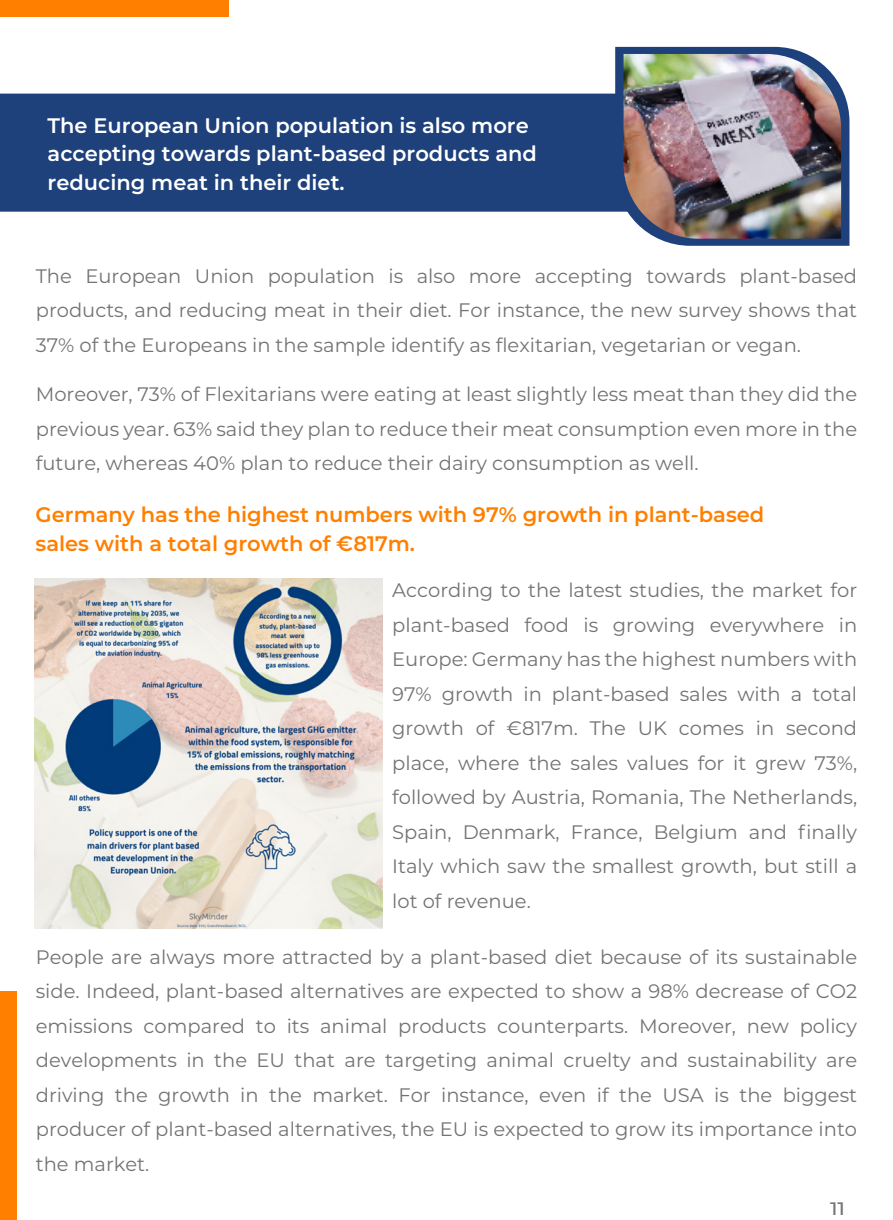
<style>
.page{position:relative;width:893px;height:1220px;background:#fff}
.page>*{position:absolute;margin:0;border:0;box-sizing:border-box;transform-origin:0 0}
.t1{font:600 21px/28.5px "Montserrat";color:#fff}
.t2{font:600 21px/28.5px "Montserrat";color:#ff8000}
.t3{font:19.5px/34.5px "Montserrat";color:#737373;text-align:justify}
.t4{font:500 18px "Montserrat";color:#737373;scale:1.14 1}
</style>
<div class="page">
<img style="left:35px;top:578px;width:348px;height:350px">
<div style="left:0;top:990px;width:16px;height:229px;background:#ff8000"></div>
<div style="left:0;top:94px;width:615px;height:118px;background:#1e417c"></div>
<svg style="left:615px;top:47px;width:234px;height:199px;fill:#1e417c"></svg>
<div style="left:0;top:0;width:229px;height:16px;background:#ff8000"></div>
<img style="left:623px;top:54px;width:218px;height:185px">
<p class="t1" style="left:48px;top:110px;width:491px">The European Union population is also more accepting towards plant-based products and reducing meat in their diet.</p>
<p class="t3" style="left:36px;top:258px;width:823px">The European Union population is also more accepting towards plant-based products, and reducing meat in their diet. For instance, the new survey shows that 37% of the Europeans in the sample identify as flexitarian, vegetarian or vegan.</p>
<p class="t3" style="left:36px;top:376px;width:823px">Moreover, 73% of Flexitarians were eating at least slightly less meat than they did the previous year. 63% said they plan to reduce their meat consumption even more in the future, whereas 40% plan to reduce their dairy consumption as well.</p>
<p class="t2" style="left:36px;top:499px;width:730px">Germany has the highest numbers with 97% growth in plant-based sales with a total growth of €817m.</p>
<p class="t3" style="left:392px;top:572px;width:466px">According to the latest studies, the market for plant-based food is growing everywhere in Europe: Germany has the highest numbers with 97% growth in plant-based sales with a total growth of €817m. The UK comes in second place, where the sales values for it grew 73%, followed by Austria, Romania, The Netherlands, Spain, Denmark, France, Belgium and finally Italy which saw the smallest growth, but still a lot of revenue.</p>
<p class="t3" style="left:36px;top:938px;width:823px">People are always more attracted by a plant-based diet because of its sustainable side. Indeed, plant-based alternatives are expected to show a 98% decrease of CO2 emissions compared to its animal products counterparts. Moreover, new policy developments in the EU that are targeting animal cruelty and sustainability are driving the growth in the market. For instance, even if the USA is the biggest producer of plant-based alternatives, the EU is expected to grow its importance into the market.</p>
<p class="t4" style="left:830px;top:1196px;width:15px">11</p>
</div>
